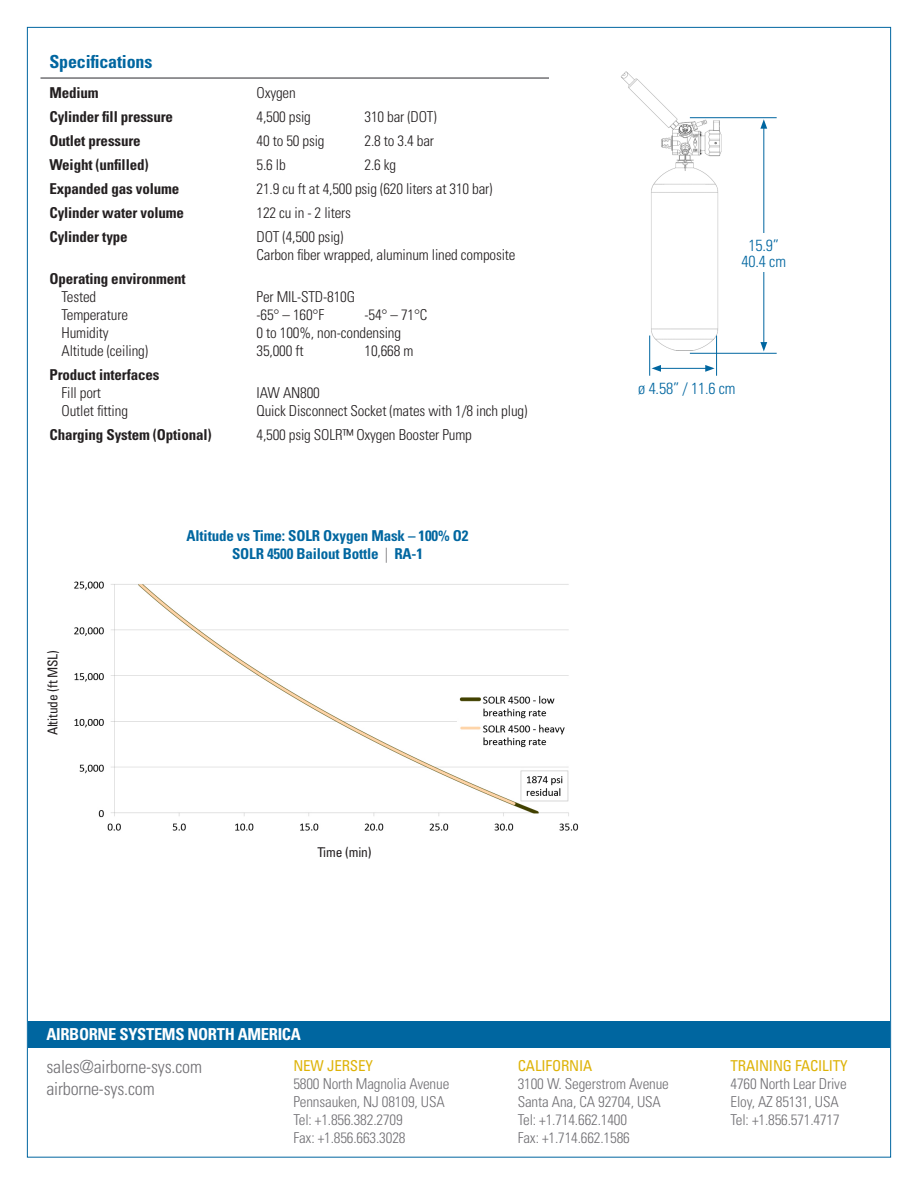
<style>
.page{position:relative;width:918px;height:1188px;background:#fff}
.page>*{position:absolute;margin:0;border:0;box-sizing:border-box;transform-origin:0 0}
.t1{font:300 condensed 18px/22.5px "Univers LT Std";letter-spacing:-.01em;color:#717074}
.CHART_HEADLINE{font:700 condensed 18px "Univers";letter-spacing:-.01em;color:#0066a0}
.t2{font:700 condensed 16.5px "Univers LT Std";letter-spacing:-.02em;color:#fff}
.SUBHEAD_A{font:300 condensed 16.05px/16px "Univers";letter-spacing:-.01em;color:#0066a0;text-align:center}
.CHART_BODY{font:300 condensed 15px/18px "Univers";letter-spacing:-.01em;color:#231f20}
.t3{font:300 condensed 15px/18px "Univers LT Std";letter-spacing:-.01em;color:#717074}
.CHART_BODY-2{font:700 condensed 15px/18px "Univers";letter-spacing:-.01em;color:#231f20}
.CHART_BODY-3{font:700 condensed 15px "Univers";letter-spacing:-.01em;color:#0066a0}
.t4{font:condensed 15px "Univers LT Std";letter-spacing:-.01em;color:#deb308}
.CHART_BODY-4{font:condensed 13.5px "Univers";letter-spacing:-.01em;color:#231f20}
.s1{font-weight:300}
.s2{font-weight:300;color:#717074}
</style>
<div class="page">
<div style="left:28px;top:1021px;width:862px;height:27px;background:#0066a0"></div>
<hr style="left:40px;top:77px;width:509px;height:2px;background:#717074">
<img style="left:620px;top:71px;width:122px;height:283px">
<hr style="left:690px;top:117px;width:87px;height:1px;background:#0066a0">
<hr style="left:690px;top:353px;width:87px;height:1px;background:#0066a0">
<hr style="left:763px;top:126px;width:1px;height:218px;background:#0066a0">
<svg style="left:760px;top:119px;width:7px;height:10px"></svg>
<svg style="left:760px;top:342px;width:7px;height:9px"></svg>
<hr style="left:659px;top:368px;width:49px;height:1px;background:#0066a0">
<svg style="left:705px;top:365px;width:10px;height:7px"></svg>
<svg style="left:652px;top:365px;width:9px;height:7px"></svg>
<div style="left:738px;top:233px;width:52px;height:39px;background:#fff"></div>
<hr style="left:649px;top:336px;width:1px;height:40px;background:#0066a0">
<hr style="left:716px;top:336px;width:1px;height:40px;background:#0066a0">
<img style="left:74px;top:581px;width:505px;height:250px">
<p class="CHART_HEADLINE" style="left:50px;top:51px;width:104px">Specifications</p>
<p class="CHART_BODY-2" style="left:50px;top:84px;width:51px">Medium</p>
<p class="CHART_BODY" style="left:256px;top:84px;width:41px">Oxygen</p>
<p class="CHART_BODY-2" style="left:50px;top:108px;width:125px">Cylinder fill pressure</p>
<p class="CHART_BODY" style="left:256px;top:108px;width:56px">4,500 psig</p>
<p class="CHART_BODY" style="left:364px;top:108px;width:74px">310 bar (DOT)</p>
<p class="CHART_BODY-2" style="left:50px;top:132px;width:93px">Outlet pressure</p>
<p class="CHART_BODY" style="left:256px;top:132px;width:70px">40 to 50 psig</p>
<p class="CHART_BODY" style="left:364px;top:132px;width:71px">2.8 to 3.4 bar</p>
<p class="CHART_BODY-2" style="left:50px;top:156px;width:101px">Weight (unfilled)</p>
<p class="CHART_BODY" style="left:257px;top:156px;width:31px">5.6 lb</p>
<p class="CHART_BODY" style="left:365px;top:156px;width:33px">2.6 kg</p>
<p class="CHART_BODY-2" style="left:50px;top:180px;width:131px">Expanded gas volume</p>
<p class="CHART_BODY" style="left:256px;top:180px;width:238px">21.9 cu ft at 4,500 psig (620 liters at 310 bar)</p>
<p class="CHART_BODY-2" style="left:50px;top:204px;width:136px">Cylinder water volume</p>
<p class="CHART_BODY" style="left:256px;top:204px;width:96px">122 cu in - 2 liters</p>
<p class="CHART_BODY-2" style="left:50px;top:228px;width:80px">Cylinder type</p>
<p class="CHART_BODY" style="left:256px;top:228px;width:261px">DOT (4,500 psig)<br>Carbon fiber wrapped, aluminum lined composite</p>
<p class="CHART_BODY-2" style="left:62px;top:270px;width:126px;text-indent:-12px">Operating environment<br><span class="s1">Tested</span></p>
<p class="CHART_BODY" style="left:256px;top:288px;width:100px">Per MIL-STD-810G</p>
<p class="CHART_BODY" style="left:62px;top:306px;width:68px">Temperature</p>
<p class="CHART_BODY" style="left:256px;top:306px;width:69px">-65° – 160°F</p>
<p class="CHART_BODY" style="left:364px;top:306px;width:64px">-54° – 71°C</p>
<p class="CHART_BODY" style="left:62px;top:324px;width:49px">Humidity</p>
<p class="CHART_BODY" style="left:256px;top:324px;width:146px">0 to 100%, non-condensing</p>
<p class="CHART_BODY" style="left:62px;top:342px;width:88px">Altitude (ceiling)</p>
<p class="CHART_BODY" style="left:256px;top:342px;width:49px">35,000 ft</p>
<p class="CHART_BODY" style="left:364px;top:342px;width:50px">10,668 m</p>
<p class="CHART_BODY-2" style="left:62px;top:366px;width:99px;text-indent:-12px">Product interfaces<br><span class="s1">Fill port</span></p>
<p class="CHART_BODY" style="left:256px;top:384px;width:65px">IAW AN800</p>
<p class="CHART_BODY" style="left:62px;top:402px;width:68px">Outlet fitting</p>
<p class="CHART_BODY" style="left:256px;top:402px;width:272px">Quick Disconnect Socket (mates with 1/8 inch plug)</p>
<p class="CHART_BODY-2" style="left:50px;top:426px;width:164px">Charging System (Optional)</p>
<p class="CHART_BODY" style="left:256px;top:426px;width:217px">4,500 psig SOLR™ Oxygen Booster Pump</p>
<p class="CHART_BODY-4" style="left:44px;top:735px;width:87px;rotate:-90deg">Altitude (ft MSL)</p>
<p class="CHART_BODY-3" style="left:187px;top:527px;width:283px">Altitude vs Time: SOLR Oxygen Mask – 100% O2</p>
<p class="CHART_BODY-3" style="left:232px;top:545px;width:192px">SOLR 4500 Bailout Bottle <span class="s2">|</span> RA-1</p>
<p class="CHART_BODY-4" style="left:317px;top:844px;width:56px">Time (min)</p>
<p class="t2" style="left:46px;top:1024px;width:256px">AIRBORNE SYSTEMS NORTH AMERICA</p>
<p class="SUBHEAD_A" style="left:742px;top:237px;width:46px">15.9”<br>40.4 cm</p>
<p class="SUBHEAD_A" style="left:638px;top:380px;width:99px">ø 4.58” / 11.6 cm</p>
<p class="t1" style="left:46px;top:1055px;width:157px">sales@airborne-sys.com airborne-sys.com</p>
<p class="t4" style="left:731px;top:1056px;width:119px">TRAINING FACILITY</p>
<p class="t4" style="left:293px;top:1056px;width:81px">NEW JERSEY</p>
<p class="t3" style="left:293px;top:1074px;width:157px">5800 North Magnolia Avenue<br>Pennsauken, NJ 08109, USA<br>Tel: +1.856.382.2709<br>Fax: +1.856.663.3028</p>
<p class="t4" style="left:518px;top:1056px;width:76px">CALIFORNIA</p>
<p class="t3" style="left:518px;top:1074px;width:153px">3100 W. Segerstrom Avenue<br>Santa Ana, CA 92704, USA<br>Tel: +1.714.662.1400<br>Fax: +1.714.662.1586</p>
<p class="t3" style="left:731px;top:1074px;width:118px">4760 North Lear Drive<br>Eloy, AZ 85131, USA<br>Tel: +1.856.571.4717</p>
</div>
